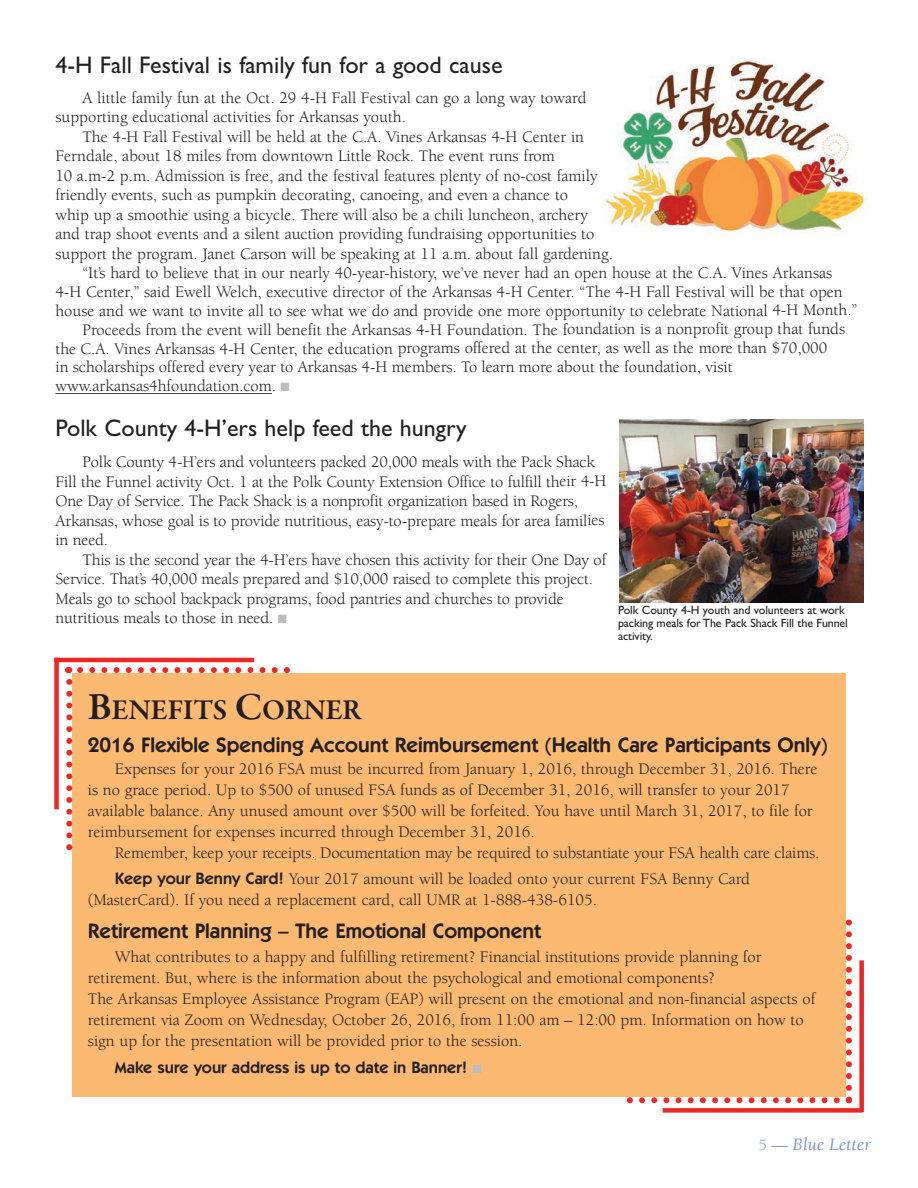
<style>
.page{position:relative;width:918px;height:1188px;background:#fff}
.page>*{position:absolute;margin:0;border:0;box-sizing:border-box;transform-origin:0 0}
.t1{font:600 29.25px "Garamond Premr Pro";letter-spacing:-.015em;color:#231f20}
.t2{font:24px "Gill Sans";color:#231f20}
.t3{font:600 21px "Itc Kabel";color:#231f20}
.t4{font:italic 18px "Berkeley";color:#7f97cb}
.t5{font:16.5px/19.5px "Berkeley";color:#231f20}
.t6{font:600 16.5px "Itc Kabel";color:#231f20}
.t7{font:12px/12.8px "Gill Sans";letter-spacing:-.01em;color:#231f20}
.s1{color:#bcbdc0}
.s2{font-size:39px}
.s3{font-family:"Itc Kabel";font-weight:600}
.s4{font-style:normal;font-size:16.5px}
.s5{font-size:16.5px}
</style>
<div class="page">
<div style="left:73px;top:674px;width:773px;height:423px;background:#fcb971"></div>
<hr style="left:54px;top:658px;width:200px;height:4px;background:#ec2724">
<div style="left:54px;top:658px;width:5px;height:151px;background:#ec2724"></div>
<svg style="left:65px;top:667px;width:225px;height:183px"></svg>
<div style="left:663px;top:1108px;width:200px;height:5px;background:#ec2724"></div>
<div style="left:859px;top:960px;width:5px;height:152px;background:#ec2724"></div>
<svg style="left:627px;top:920px;width:225px;height:183px"></svg>
<img style="left:605px;top:59px;width:262px;height:176px">
<img style="left:619px;top:420px;width:244px;height:182px">
<hr style="left:55px;top:393px;width:217px;height:1px;background:#231f20">
<h1 class="t2" style="left:55px;top:51px;width:449px">4-H Fall Festival is family fun for a good cause</h1>
<p class="t5" style="left:55px;top:88px;width:533px;text-indent:27px">A little family fun at the Oct. 29 4-H Fall Festival can go a long way toward supporting educational activities for Arkansas youth.</p>
<p class="t5" style="left:55px;top:127px;width:559px;text-indent:27px">The 4-H Fall Festival will be held at the C.A. Vines Arkansas 4-H Center in Ferndale, about 18 miles from downtown Little Rock. The event runs from<br>10 a.m-2 p.m. Admission is free, and the festival features plenty of no-cost family friendly events, such as pumpkin decorating , canoeing , and even a chance to<br>whip up a smoothie using a bicycle. There will also be a chili luncheon, archery and trap shoot events and a silent auction providing fundraising opportunities to support the program. Janet Carson will be speaking at 11 a.m. about fall gardening .</p>
<p class="t5" style="left:82px;top:263px;width:751px">“It’s hard to believe that in our nearly 40-year-history, we’ve never had an open house at the C.A. Vines Arkansas</p>
<p class="t5" style="left:55px;top:282px;width:789px">4-H Center,” said Ewell Welch, executive director of the Arkansas 4-H Center. “The 4-H Fall Festival will be that open</p>
<p class="t5" style="left:55px;top:301px;width:803px">house and we want to invite all to see what we do and provide one more opportunity to celebrate National 4-H Month.”</p>
<p class="t5" style="left:82px;top:320px;width:764px">Proceeds from the event will benefit the Arkansas 4-H Foundation. The foundation is a nonprofit group that funds</p>
<p class="t5" style="left:55px;top:339px;width:773px">the C.A. Vines Arkansas 4-H Center, the education programs offered at the center, as well as the more than $70,000</p>
<p class="t5" style="left:55px;top:358px;width:679px">in scholarships offered every year to Arkansas 4-H members. To learn more about the foundation, visit</p>
<p class="t5" style="left:55px;top:377px;width:236px">www.arkansas4hfoundation.com. <span class="s1">■</span></p>
<h1 class="t2" style="left:55px;top:413px;width:413px">Polk County 4-H’ers help feed the hungry</h1>
<p class="t5" style="left:55px;top:452px;width:552px;text-indent:27px">Polk County 4-H’ers and volunteers packed 20,000 meals with the Pack Shack Fill the Funnel activity Oct. 1 at the Polk County Extension Office to fulfill their 4-H One Day of Service. The Pack Shack is a nonprofit organization based in Rogers, Arkansas, whose goal is to provide nutritious, easy-to-prepare meals for area families in need.</p>
<p class="t5" style="left:56px;top:550px;width:552px;text-indent:27px">This is the second year the 4-H’ers have chosen this activity for their One Day of Service. That’s 40,000 meals prepared and $10,000 raised to complete this project.<br>Meals go to school backpack programs, food pantries and churches to provide nutritious meals to those in need. <span class="s1">■</span></p>
<p class="t7" style="left:618px;top:604px;width:231px">Polk County 4-H youth and volunteers at work packing meals for The Pack Shack Fill the Funnel activity.</p>
<h2 class="t1" style="left:88px;top:698px;width:275px"><span class="s2">B</span>ENEFITS <span class="s2">C</span>ORNER</h2>
<h3 class="t3" style="left:88px;top:732px;width:741px">2016 Flexible Spending Account Reimbursement (Health Care Participants Only)</h3>
<p class="t5" style="left:88px;top:759px;width:731px;line-height:21px;text-indent:27px">Expenses for your 2016 FSA must be incurred from January 1, 2016, through December 31, 2016. There is no grace period. Up to $500 of unused FSA funds as of December 31, 2016, will transfer to your 2017 available balance. Any unused amount over $500 will be forfeited. You have until March 31, 2017, to file for reimburse ment for expenses incurred through December 31, 2016.</p>
<p class="t5" style="left:115px;top:841px;width:706px;line-height:25.5px">Remember, keep your receipts. Documentation may be required to substantiate your FSA health care claims.<br><span class="s3">Keep your Benny Card!</span> Your 2017 amount will be loaded onto your current FSA Benny Card</p>
<p class="t5" style="left:88px;top:890px;width:511px">(MasterCard). If you need a replacement card, call UMR at 1-888-438-6105.</p>
<h3 class="t3" style="left:88px;top:918px;width:455px">Retirement Planning – The Emotional Component</h3>
<p class="t5" style="left:88px;top:946px;width:729px;line-height:21px;text-indent:27px">What contributes to a happy and fulfilling retirement? Financial institutions provide planning for retirement. But, where is the information about the psychological and emotional components?<br>The Arkansas Employee Assistance Program (EAP) will present on the emotional and non-financial aspects of retirement via Zoom on Wednesday, October 26, 2016, from 11:00 am – 12:00 pm. Information on how to sign up for the presentation will be provided prior to the session.</p>
<p class="t6" style="left:115px;top:1057px;width:368px">Make sure your address is up to date in Banner! <span class="s1">■</span></p>
<p class="t4" style="left:758px;top:1135px;width:115px"><span class="s4">5</span> <span class="s5">—</span> Blue Letter</p>
</div>
